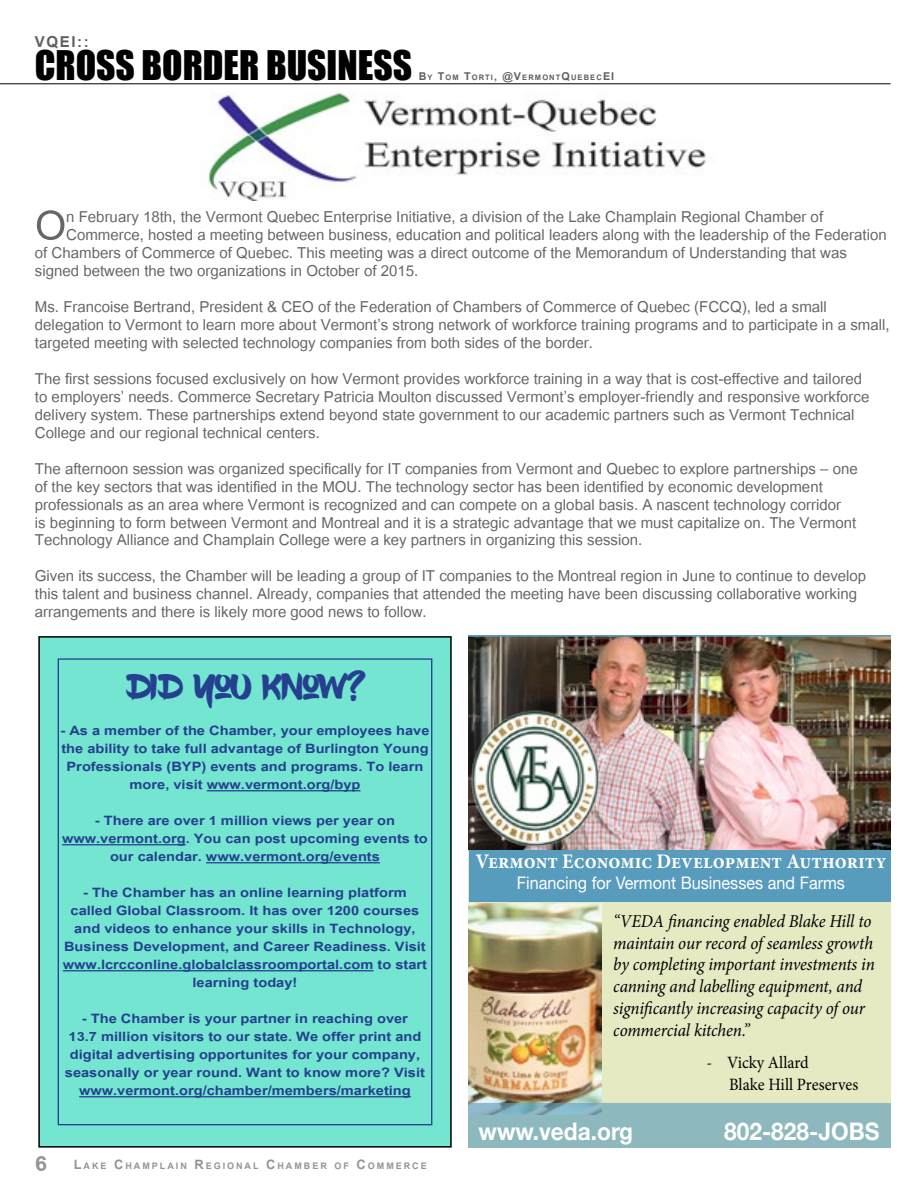
<style>
.page{position:relative;width:918px;height:1188px;background:#fff}
.page>*{position:absolute;margin:0;border:0;box-sizing:border-box;transform-origin:0 0}
.t1{font:56.1px "Utsaah";color:#656669}
.t2{font:37.5px "Impact";color:#000}
.t3{font:36px "Blow Brush";letter-spacing:-.01em;color:#25408f;scale:1.14 1}
.t4{font:700 24.15px "Helvetica Neue";color:#fff;scale:.94 1}
.t5{font:21px/18px "Utsaah";color:#656669}
.t6{font:700 21px "Utsaah";color:#5f6062}
.t7{font:700 20.7px "Minion Pro";color:#fff;scale:.94 1}
.t8{font:italic 18.15px/21.8px "Minion Pro";letter-spacing:-.01em;color:#000;scale:.94 1}
.t9{font:700 18px/18px "Utsaah";color:#25408f;text-align:center;scale:1.14 1}
.t10{font:17.25px "Helvetica Neue";color:#fff;scale:.94 1}
.t11{font:17.25px/21.8px "Minion Pro";color:#000;scale:.94 1}
.t12{font:700 15px "Utsaah";color:#5f6062}
.t13{font:700 12.6px "Utsaah";color:#939598}
.t14{font:700 10.5px "Utsaah";color:#5f6062}
.s1{font-size:15px}
.s2{font-size:30px}
.s3{font-size:18px}
</style>
<div class="page">
<img style="left:469px;top:636px;width:422px;height:512px">
<div style="left:39px;top:637px;width:412px;height:510px;background:#74e5d1"></div>
<div style="left:38px;top:636px;width:414px;height:512px;border:2px solid #000"></div>
<hr style="left:207px;top:790px;width:153px;height:1px;background:#25408f">
<hr style="left:62px;top:844px;width:124px;height:1px;background:#25408f">
<hr style="left:206px;top:862px;width:174px;height:1px;background:#25408f">
<hr style="left:63px;top:970px;width:311px;height:1px;background:#25408f">
<hr style="left:79px;top:1096px;width:332px;height:1px;background:#25408f">
<hr style="left:0;top:84px;width:891px;height:1px;background:#000">
<img style="left:207px;top:92px;width:499px;height:109px">
<p class="t6" style="left:35px;top:30px;width:55px">VQEI::</p>
<h2 class="t2" style="left:35px;top:37px;width:379px">CROSS BORDER BUSINESS</h2>
<p class="t14" style="left:419px;top:72px;width:111px"><span class="s1">B</span>y <span class="s1">T</span>om <span class="s1">T</span>orti <span class="s1">, @V</span>ermont</p>
<p class="t14" style="left:562px;top:72px;width:23px"><span class="s1">Q</span>uebec</p>
<p class="t12" style="left:603px;top:68px;width:13px">EI</p>
<h1 class="t1" style="left:35px;top:194px;width:33px">O</h1>
<p class="t5" style="left:66px;top:208px;width:758px">n February 18th, the Vermont Quebec Enterprise Initiative, a division of the Lake Champlain Regional Chamber of</p>
<p class="t5" style="left:66px;top:226px;width:822px">Commerce, hosted a meeting between business, education and political leaders along with the leadership of the Federation</p>
<p class="t5" style="left:35px;top:244px;width:814px">of Chambers of Commerce of Quebec. This meeting was a direct outcome of the Memorandum of Understanding that was</p>
<p class="t5" style="left:35px;top:262px;width:385px">signed between the two organizations in October of 2015.</p>
<p class="t5" style="left:35px;top:298px;width:856px">Ms. Francoise Bertrand, President &amp; CEO of the Federation of Chambers of Commerce of Quebec (FCCQ), led a small delegation to Vermont to learn more about Vermont’s strong network of workforce training programs and to participate in a small, targeted meeting with selected technology companies from both sides of the border.</p>
<p class="t5" style="left:35px;top:370px;width:836px">The first sessions focused exclusively on how Vermont provides workforce training in a way that is cost-effective and tailored to employers’ needs. Commerce Secretary Patricia Moulton discussed Vermont’s employer-friendly and responsive workforce delivery system. These partnerships extend beyond state government to our academic partners such as Vermont Technical College and our regional technical centers.</p>
<p class="t5" style="left:35px;top:460px;width:824px">The afternoon session was organized specifically for IT companies from Vermont and Quebec to explore partnerships – one of the key sectors that was identified in the MOU. The technology sector has been identified by economic development professionals as an area where Vermont is recognized and can compete on a global basis. A nascent technology corridor<br>is beginning to form between Vermont and Montreal and it is a strategic advantage that we must capitalize on. The Vermont Technology Alliance and Champlain College were a key partners in organizing this session.</p>
<p class="t5" style="left:35px;top:568px;width:833px">Given its success, the Chamber will be leading a group of IT companies to the Montreal region in June to continue to develop this talent and business channel. Already, companies that attended the meeting have been discussing collaborative working arrangements and there is likely more good news to follow.</p>
<h3 class="t3" style="left:126px;top:666px;width:210px">did you know?</h3>
<p class="t9" style="left:60px;top:722px;width:325px">- As a member of the Chamber, your employees have the ability to take full advantage of Burlington Young Professionals (BYP) events and programs. To learn more, visit www.vermont.org/byp</p>
<p class="t9" style="left:62px;top:812px;width:322px">- There are over 1 million views per year on www.vermont.org. You can post upcoming events to our calendar. www.vermont.org/events</p>
<p class="t9" style="left:63px;top:884px;width:321px">- The Chamber has an online learning platform called Global Classroom. It has over 1200 courses and videos to enhance your skills in Technology, Business Development, and Career Readiness. Visit www.lcrcconline.globalclassroomportal.com to start learning today!</p>
<p class="t9" style="left:65px;top:1010px;width:317px">- The Chamber is your partner in reaching over<br>13.7 million visitors to our state. We offer print and digital advertising opportunites for your company, seasonally or year round. Want to know more? Visit www.vermont.org/chamber/members/marketing</p>
<p class="t13" style="left:35px;top:1159px;width:58px"><span class="s2">6</span> <span class="s3">L</span>ake</p>
<p class="t13" style="left:114px;top:1159px;width:20px"><span class="s3">C</span>hamplain</p>
<p class="t13" style="left:194px;top:1159px;width:20px"><span class="s3">R</span>egional</p>
<p class="t13" style="left:266px;top:1159px;width:21px"><span class="s3">C</span>hamber</p>
<p class="t13" style="left:335px;top:1159px;width:43px">of <span class="s3">C</span>ommerce</p>
<p class="t7" style="left:476px;top:847px;width:439px">Vermont Economic Development Authority</p>
<p class="t10" style="left:517px;top:870px;width:351px">Financing for Vermont Businesses and Farms</p>
<p class="t8" style="left:613px;top:910px;width:280px">“VEDA financing enabled Blake Hill to maintain our record of seamless growth by completing important investments in canning and labelling equipment, and significantly increasing capacity of our commercial kitchen.”</p>
<p class="t11" style="left:729px;top:1052px;width:139px;text-indent:-23px">- Vicky Allard<br>Blake Hill Preserves</p>
<p class="t4" style="left:479px;top:1112px;width:166px">www.veda.org</p>
<p class="t4" style="left:724px;top:1112px;width:167px">802-828-JOBS</p>
</div>
